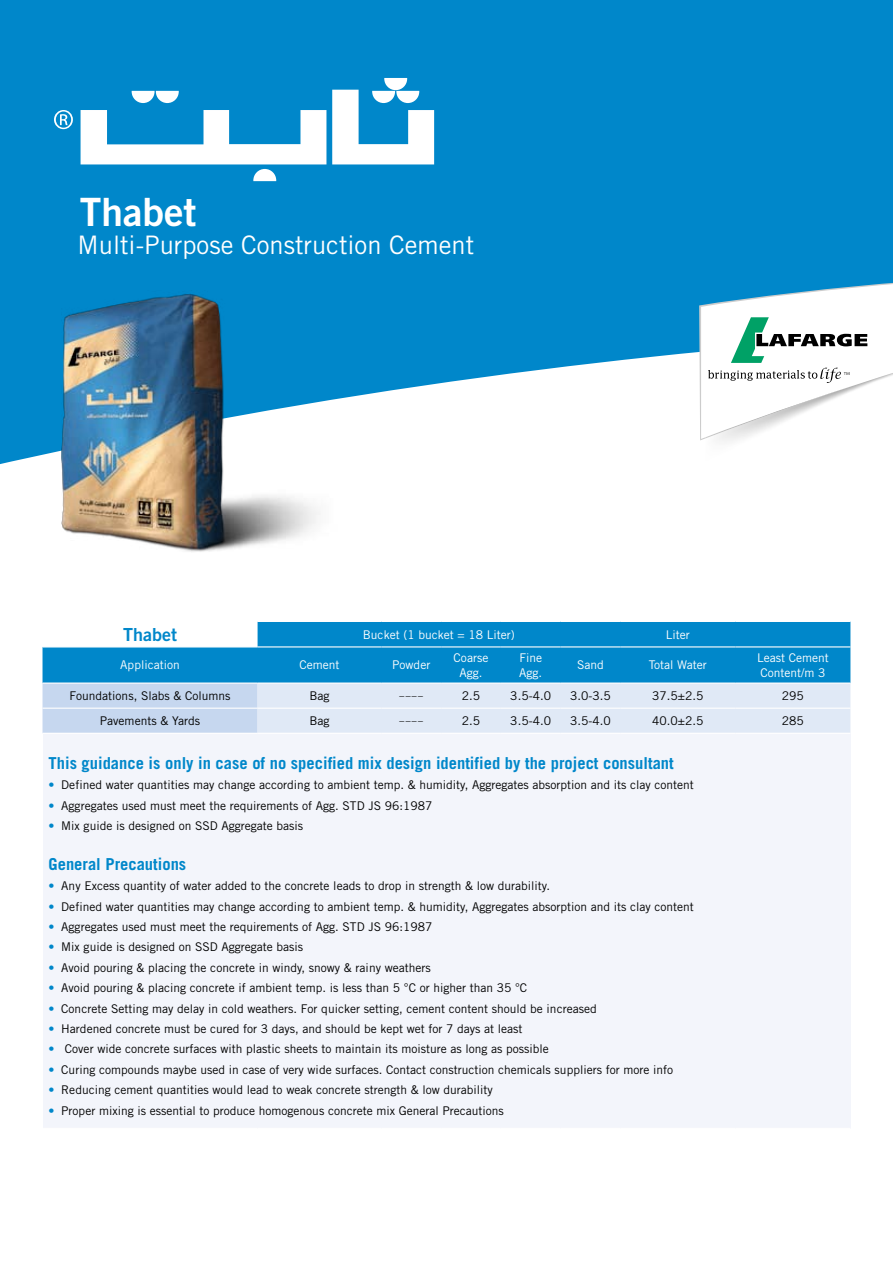
<style>
.page{position:relative;width:893px;height:1263px;background:#fff}
.page>*{position:absolute;margin:0;border:0;box-sizing:border-box;transform-origin:0 0}
.t1{font:39px "Trade Gothic LT Std Bd 2";color:#fff}
.t2{font:25.5px "Trade Gothic LT Std";color:#fff}
.t3{font:18px "Trade Gothic LT Std Bd 2";color:#0087ca}
.t4{font:700 16.5px "Trade Gothic LT Std";color:#0087ca}
.t5{font:16.5px "A Xt Manal";color:#000}
.t6{font:12px "Trade Gothic LT Std";color:#000}
.t7{font:12px "Trade Gothic LT Std";color:#fff}
.t8{font:12px "Trade Gothic LT Std";color:#0087ca}
</style>
<div class="page">
<svg style="left:0;top:0;width:893px;height:468px;background:#1d94d0"></svg>
<img style="left:62px;top:291px;width:275px;height:261px">
<svg style="left:332px;top:78px;width:102px;height:86px"></svg>
<svg style="left:132px;top:91px;width:47px;height:12px"></svg>
<svg style="left:81px;top:110px;width:245px;height:71px"></svg>
<svg style="left:54px;top:110px;width:19px;height:19px"></svg>
<img style="left:706px;top:440px;width:187px;height:28px">
<svg style="left:699px;top:282px;width:194px;height:158px"></svg>
<svg style="left:43px;top:622px;width:807px;height:60px;background:#1d95d0"></svg>
<svg style="left:43px;top:684px;width:807px;height:49px;background:#d9e4f4"></svg>
<div style="left:43px;top:733px;width:807px;height:395px;background:#f3f5fb"></div>
<hr style="left:43px;top:646px;width:215px;height:1px;background:#fff">
<hr style="left:258px;top:646px;width:123px;height:1px;background:#fff">
<hr style="left:381px;top:646px;width:60px;height:1px;background:#fff">
<hr style="left:441px;top:646px;width:60px;height:1px;background:#fff">
<hr style="left:501px;top:646px;width:59px;height:1px;background:#fff">
<hr style="left:560px;top:646px;width:60px;height:1px;background:#fff">
<hr style="left:620px;top:646px;width:115px;height:1px;background:#fff">
<hr style="left:735px;top:646px;width:115px;height:1px;background:#fff">
<hr style="left:43px;top:708px;width:215px;height:1px;background:#fff">
<hr style="left:258px;top:708px;width:123px;height:1px;background:#fff">
<hr style="left:381px;top:708px;width:60px;height:1px;background:#fff">
<hr style="left:441px;top:708px;width:60px;height:1px;background:#fff">
<hr style="left:501px;top:708px;width:59px;height:1px;background:#fff">
<hr style="left:560px;top:708px;width:60px;height:1px;background:#fff">
<hr style="left:620px;top:708px;width:115px;height:1px;background:#fff">
<hr style="left:735px;top:708px;width:115px;height:1px;background:#fff">
<hr style="left:43px;top:733px;width:215px;height:1px;background:#fff">
<hr style="left:258px;top:733px;width:123px;height:1px;background:#fff">
<hr style="left:381px;top:733px;width:60px;height:1px;background:#fff">
<hr style="left:441px;top:733px;width:60px;height:1px;background:#fff">
<hr style="left:501px;top:733px;width:59px;height:1px;background:#fff">
<hr style="left:560px;top:733px;width:60px;height:1px;background:#fff">
<hr style="left:620px;top:733px;width:115px;height:1px;background:#fff">
<hr style="left:735px;top:733px;width:115px;height:1px;background:#fff">
<h1 class="t1" style="left:80px;top:187px;width:118px">Thabet</h1>
<h2 class="t2" style="left:78px;top:230px;width:398px">Multi-Purpose Construction Cement</h2>
<h3 class="t3" style="left:123px;top:623px;width:55px">Thabet</h3>
<p class="t7" style="left:363px;top:627px;width:153px">Bucket (1 bucket = 18 Liter)</p>
<p class="t7" style="left:666px;top:627px;width:26px">Liter</p>
<p class="t7" style="left:120px;top:658px;width:61px">Application</p>
<p class="t6" style="left:69px;top:688px;width:163px">Foundations, Slabs &amp; Columns</p>
<p class="t7" style="left:299px;top:658px;width:42px">Cement</p>
<p class="t6" style="left:309px;top:688px;width:22px">Bag</p>
<p class="t7" style="left:392px;top:658px;width:40px">Powder</p>
<h3 class="t5" style="left:399px;top:686px;width:26px">----</h3>
<p class="t7" style="left:454px;top:651px;width:36px">Coarse</p>
<p class="t7" style="left:459px;top:665px;width:25px">Agg.</p>
<p class="t6" style="left:462px;top:688px;width:20px">2.5</p>
<p class="t7" style="left:519px;top:651px;width:24px">Fine</p>
<p class="t7" style="left:757px;top:651px;width:73px">Least Cement</p>
<p class="t7" style="left:649px;top:658px;width:60px">Total Water</p>
<p class="t7" style="left:577px;top:658px;width:28px">Sand</p>
<p class="t7" style="left:519px;top:665px;width:25px">Agg.</p>
<p class="t7" style="left:760px;top:665px;width:67px">Content m/ 3</p>
<p class="t6" style="left:782px;top:688px;width:24px">295</p>
<p class="t6" style="left:510px;top:688px;width:42px">3.5-4.0</p>
<p class="t6" style="left:570px;top:688px;width:42px">3.0-3.5</p>
<p class="t6" style="left:652px;top:688px;width:53px">37.5±2.5</p>
<p class="t6" style="left:462px;top:713px;width:20px">2.5</p>
<p class="t6" style="left:510px;top:713px;width:42px">3.5-4.0</p>
<p class="t6" style="left:570px;top:713px;width:42px">3.5-4.0</p>
<p class="t6" style="left:652px;top:713px;width:53px">40.0±2.5</p>
<p class="t6" style="left:100px;top:713px;width:102px">Pavements &amp; Yards</p>
<h3 class="t4" style="left:49px;top:753px;width:627px">This guidance is only in case of no specified mix design identified by the project consultant</h3>
<p class="t6" style="left:61px;top:778px;width:634px">Defined water quantities may change according to ambient temp. &amp; humidity, Aggregates absorption and its clay content</p>
<p class="t6" style="left:309px;top:713px;width:22px">Bag</p>
<h3 class="t5" style="left:399px;top:711px;width:26px">----</h3>
<p class="t8" style="left:49px;top:778px;width:8px">•</p>
<p class="t6" style="left:61px;top:798px;width:373px">Aggregates used must meet the requirements of Agg. STD JS 96:1987</p>
<p class="t8" style="left:49px;top:798px;width:8px">•</p>
<p class="t6" style="left:61px;top:819px;width:243px">Mix guide is designed on SSD Aggregate basis</p>
<p class="t8" style="left:49px;top:819px;width:8px">•</p>
<h3 class="t4" style="left:49px;top:854px;width:139px">General Precautions</h3>
<p class="t6" style="left:61px;top:879px;width:490px">Any Excess quantity of water added to the concrete leads to drop in strength &amp; low durability.</p>
<p class="t8" style="left:49px;top:879px;width:8px">•</p>
<p class="t8" style="left:49px;top:899px;width:8px">•</p>
<p class="t6" style="left:61px;top:899px;width:634px">Defined water quantities may change according to ambient temp. &amp; humidity, Aggregates absorption and its clay content</p>
<p class="t6" style="left:61px;top:919px;width:373px">Aggregates used must meet the requirements of Agg. STD JS 96:1987</p>
<p class="t8" style="left:49px;top:919px;width:8px">•</p>
<p class="t8" style="left:49px;top:940px;width:8px">•</p>
<p class="t6" style="left:61px;top:940px;width:243px">Mix guide is designed on SSD Aggregate basis</p>
<p class="t6" style="left:61px;top:960px;width:371px">Avoid pouring &amp; placing the concrete in windy, snowy &amp; rainy weathers</p>
<p class="t8" style="left:49px;top:960px;width:8px">•</p>
<p class="t6" style="left:61px;top:981px;width:467px">Avoid pouring &amp; placing concrete if ambient temp is. less than 5 C° or higher than 35 C°</p>
<p class="t8" style="left:49px;top:981px;width:8px">•</p>
<p class="t8" style="left:49px;top:1001px;width:8px">•</p>
<p class="t6" style="left:61px;top:1001px;width:537px">Concrete Setting may delay in cold weathers. For quicker setting, cement content should be increased</p>
<p class="t8" style="left:49px;top:1021px;width:8px">•</p>
<p class="t6" style="left:61px;top:1021px;width:463px">Hardened concrete must be cured for 3 days, and should be kept wet for 7 days at least</p>
<p class="t8" style="left:49px;top:1042px;width:8px">•</p>
<p class="t6" style="left:65px;top:1042px;width:485px">Cover wide concrete surfaces with plastic sheets to maintain its moisture as long as possible</p>
<p class="t8" style="left:49px;top:1062px;width:8px">•</p>
<p class="t6" style="left:61px;top:1062px;width:613px">Curing compounds maybe used in case of very wide surfaces. Contact construction chemicals suppliers for more info</p>
<p class="t8" style="left:49px;top:1083px;width:8px">•</p>
<p class="t6" style="left:61px;top:1083px;width:433px">Reducing cement quantities would lead to weak concrete strength &amp; low durability</p>
<p class="t8" style="left:49px;top:1103px;width:8px">•</p>
<p class="t6" style="left:61px;top:1103px;width:444px">Proper mixing is essential to produce homogenous concrete mix General Precautions</p>
<p class="t6" style="left:782px;top:713px;width:24px">285</p>
</div>
